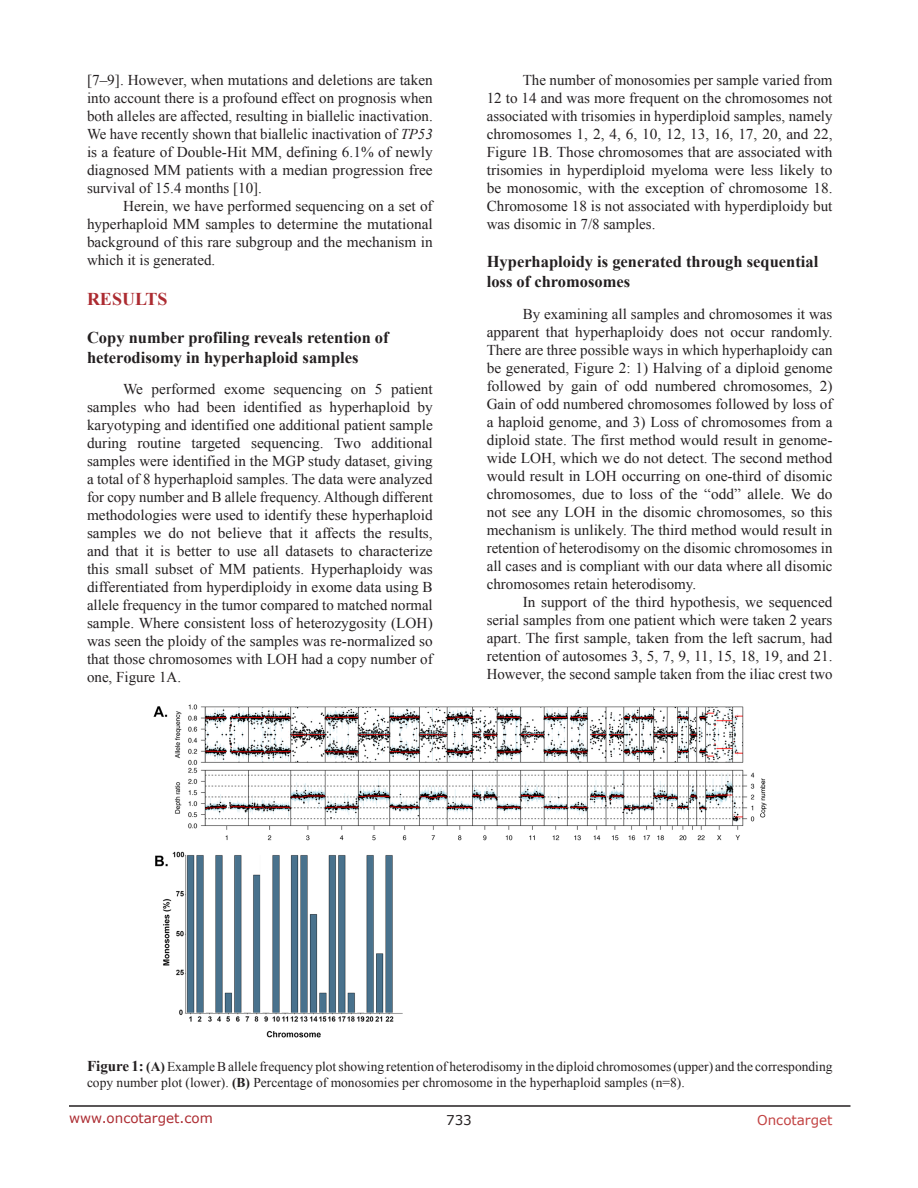
<style>
.page{position:relative;width:918px;height:1188px;background:#fff}
.page>*{position:absolute;margin:0;border:0;box-sizing:border-box;transform-origin:0 0}
.Heading{font:700 18px "Times New Roman";color:#ac2b31}
.SubHeading_no{font:700 16.5px/19.8px "Times New Roman";color:#231f20}
.SubHeading{font:700 16.5px/19.8px "Times New Roman";color:#231f20}
.BodyText{font:15px/18px "Times New Roman";color:#231f20;text-align:justify}
.figuretext{font:13.5px/16.2px "Times New Roman";color:#231f20}
.t1{font:13.5px "Verdana";color:#ac2b31}
.t2{font:13.5px "Verdana";color:#c24141}
.t3{font:13.5px "Verdana";color:#231f20}
.s1{font-style:italic}
.s2{font-weight:700;font-size:15px}
.s3{font-weight:700}
</style>
<div class="page">
<hr style="left:69px;top:1105px;width:781px;height:2px;background:#231f20">
<img style="left:153px;top:705px;width:613px;height:333px">
<p class="BodyText" style="left:87px;top:71px;width:347px">[7–9]. However, when mutations and deletions are taken into account there is a profound effect on prognosis when both alleles are affected, resulting in biallelic inactivation.<br>We have recently shown that biallelic inactivation of <span class="s1">TP53 </span>is a feature of Double-Hit MM, defining 6.1% of newly diagnosed MM patients with a median progression free survival of 15.4 months [10].</p>
<p class="BodyText" style="left:87px;top:197px;width:347px;text-indent:36px">Herein, we have performed sequencing on a set of hyperhaploid MM samples to determine the mutational background of this rare subgroup and the mechanism in which it is generated.</p>
<p class="Heading" style="left:87px;top:287px;width:82px">RESULTS</p>
<p class="SubHeading_no" style="left:87px;top:327px;width:303px">Copy number profiling reveals retention of heterodisomy in hyperhaploid samples</p>
<p class="BodyText" style="left:87px;top:380px;width:347px;text-indent:36px">We performed exome sequencing on 5 patient samples who had been identified as hyperhaploid by karyotyping and identified one additional patient sample during routine targeted sequencing. Two additional samples were identified in the MGP study dataset, giving a total of 8 hyperhaploid samples. The data were analyzed for copy number and B allele frequency. Although different methodologies were used to identify these hyperhaploid samples we do not believe that it affects the results, and that it is better to use all datasets to characterize this small subset of MM patients. Hyperhaploidy was differentiated from hyperdiploidy in exome data using B allele frequency in the tumor compared to matched normal sample. Where consistent loss of heterozygosity (LOH) was seen the ploidy of the samples was re-normalized so that those chromosomes with LOH had a copy number of one, Figure 1A.</p>
<p class="BodyText" style="left:487px;top:71px;width:347px;text-indent:36px">The number of monosomies per sample varied from 12 to 14 and was more frequent on the chromosomes not associated with trisomies in hyperdiploid samples, namely chromosomes 1, 2, 4, 6, 10, 12, 13, 16, 17, 20, and 22, Figure 1B. Those chromosomes that are associated with trisomies in hyperdiploid myeloma were less likely to be monosomic, with the exception of chromosome 18.<br>Chromosome 18 is not associated with hyperdiploidy but was disomic in 7/8 samples.</p>
<p class="SubHeading" style="left:487px;top:251px;width:333px">Hyperhaploidy is generated through sequential loss of chromosomes</p>
<p class="BodyText" style="left:487px;top:304px;width:347px;text-indent:36px">By examining all samples and chromosomes it was apparent that hyperhaploidy does not occur randomly.<br>There are three possible ways in which hyperhaploidy can be generated, Figure 2: 1) Halving of a diploid genome followed by gain of odd numbered chromosomes, 2)<br>Gain of odd numbered chromosomes followed by loss of a haploid genome, and 3) Loss of chromosomes from a diploid state. The first method would result in genome&shy;wide LOH, which we do not detect. The second method would result in LOH occurring on one-third of disomic chromosomes, due to loss of the “odd” allele. We do not see any LOH in the disomic chromosomes, so this mechanism is unlikely. The third method would result in retention of heterodisomy on the disomic chromosomes in all cases and is compliant with our data where all disomic chromosomes retain heterodisomy.</p>
<p class="BodyText" style="left:487px;top:592px;width:347px;text-indent:36px">In support of the third hypothesis, we sequenced serial samples from one patient which were taken 2 years apart. The first sample, taken from the left sacrum, had retention of autosomes 3, 5, 7, 9, 11, 15, 18, 19, and 21.<br>However, the second sample taken from the iliac crest two</p>
<p class="figuretext" style="left:87px;top:1058px;width:747px"><span class="s2">Figure 1:</span> <span class="s3">(A)</span> Example B allele frequency plot showing retention of heterodisomy in the diploid chromosomes (upper) and the corresponding copy number plot (lower). <span class="s3">(B)</span> Percentage of monosomies per chromosome in the hyperhaploid samples (n=8).</p>
<p class="t1" style="left:69px;top:1109px;width:145px">www.oncotarget.com</p>
<p class="t3" style="left:446px;top:1111px;width:27px">733</p>
<p class="t2" style="left:757px;top:1111px;width:77px">Oncotarget</p>
</div>
